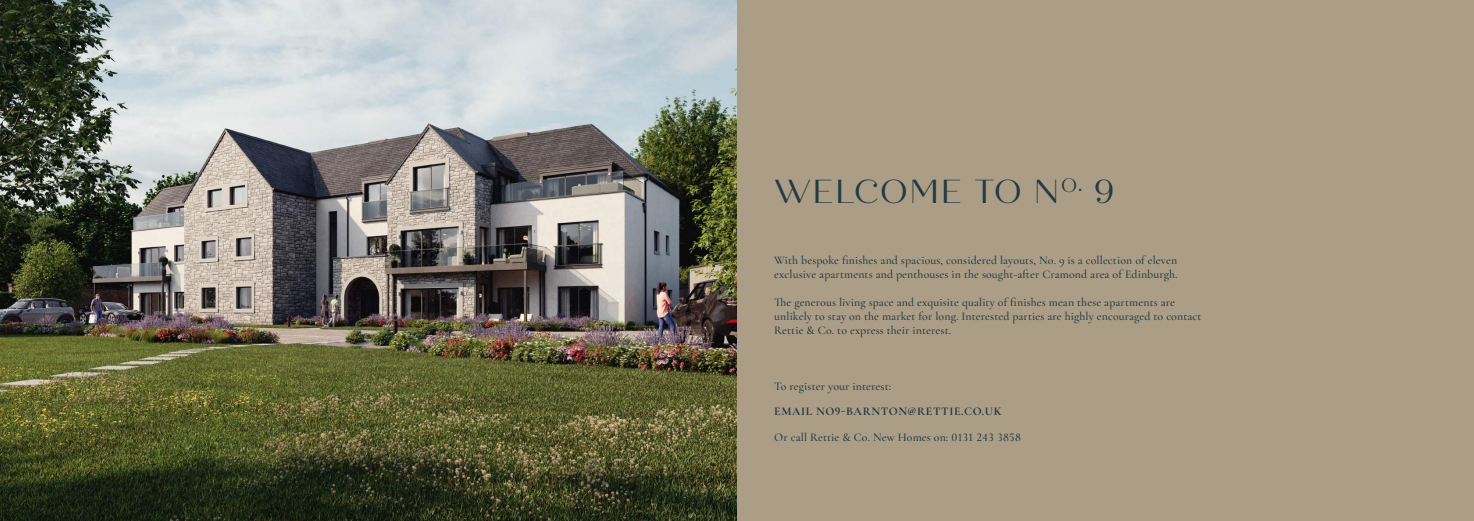
<style>
.page{position:relative;width:1474px;height:521px;background:#fff}
.page>*{position:absolute;margin:0;border:0;box-sizing:border-box;transform-origin:0 0}
.t1{font:33.25px "Quiche Display";letter-spacing:.04em;color:#233a42}
.t2{font:500 11.81px/14px "Cormorant Garamond";letter-spacing:.01em;color:#233a42}
.t3{font:700 11.81px "Cormorant Garamond";letter-spacing:.05em;color:#233a42}
</style>
<div class="page">
<img style="left:0;top:0;width:737px;height:521px">
<div style="left:737px;top:0;width:736px;height:521px;background:#ab9d86"></div>
<h1 class="t1" style="left:774px;top:171px;width:342px">WELCOME TO N<sup>O.</sup> 9</h1>
<p class="t2" style="left:774px;top:253px;width:405px">With bespoke finishes and spacious, considered layouts, No. 9 is a collection of eleven exclusive apartments and penthouses in the sought-after Cramond area of Edinburgh.</p>
<p class="t2" style="left:774px;top:295px;width:429px">The generous living space and exquisite quality of finishes mean these apartments are unlikely to stay on the market for long. Interested parties are highly encouraged to contact<br>Rettie &amp; Co. to express their interest.</p>
<p class="t2" style="left:774px;top:379px;width:118px">To register your interest:</p>
<p class="t3" style="left:774px;top:404px;width:229px">EMAIL NO9-BARNTON@RETTIE.CO.UK</p>
<p class="t2" style="left:774px;top:430px;width:248px">Or call Rettie &amp; Co. New Homes on: 0131 243 3858</p>
</div>
